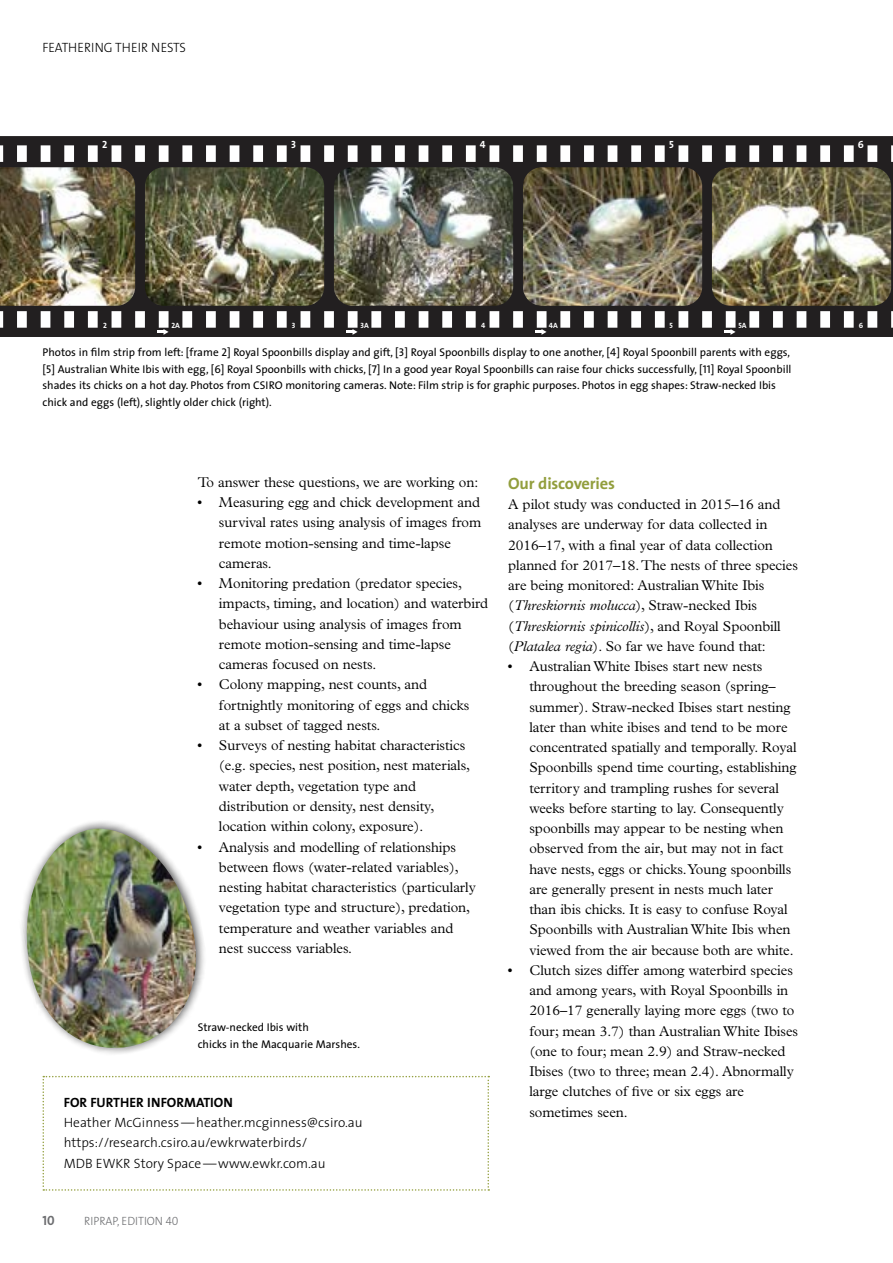
<style>
.page{position:relative;width:893px;height:1263px;background:#fff}
.page>*{position:absolute;margin:0;border:0;box-sizing:border-box;transform-origin:0 0}
.t1{font:700 16.5px "The Sans";letter-spacing:-.01em;color:#929e3d}
.t2{font:300 14.25px/20.2px "Plantin";letter-spacing:-.005em;color:#000}
.t3{font:300 13.5px/20.2px "The Sans";color:#000}
.t4{font:700 13.5px "The Sans";color:#000}
.t5{font:300 13.5px "The Sans";color:#000;scale:.95 1}
.t6{font:13.5px "The Sans Bold Caps";color:#6d6e71;scale:.95 1}
.t7{font:300 12px "The Sans";color:#6d6e71;scale:.95 1}
.t8{font:11.25px/16.5px "The Sans";color:#000}
.t9{font:10.5px "The Sans Bold Caps";color:#fff}
.t10{font:7.65px "The Sans Bold Caps";color:#fff}
.s1{font-family:"The Sans Caps"}
.s2{font-family:"The Sans Light Caps";font-weight:400}
.s3{font-style:italic}
</style>
<div class="page">
<img style="left:0;top:136px;width:893px;height:201px">
<svg style="left:157px;top:329px;width:12px;height:6px"></svg>
<svg style="left:346px;top:329px;width:12px;height:6px"></svg>
<svg style="left:535px;top:329px;width:11px;height:6px"></svg>
<svg style="left:724px;top:329px;width:11px;height:6px"></svg>
<svg style="left:43px;top:1076px;width:446px;height:115px"></svg>
<svg style="left:72px;top:821px;width:59px;height:233px"></svg>
<img style="left:21px;top:829px;width:183px;height:223px">
<p class="t5" style="left:43px;top:37px;width:152px">Feathering their nests</p>
<p class="t9" style="left:102px;top:136px;width:7px">2</p>
<p class="t9" style="left:291px;top:136px;width:6px">3</p>
<p class="t9" style="left:480px;top:136px;width:7px">4</p>
<p class="t9" style="left:669px;top:136px;width:6px">5</p>
<p class="t9" style="left:858px;top:136px;width:8px">6</p>
<p class="t10" style="left:103px;top:319px;width:5px">2</p>
<p class="t10" style="left:171px;top:319px;width:10px">2A</p>
<p class="t10" style="left:292px;top:319px;width:5px">3</p>
<p class="t10" style="left:360px;top:319px;width:10px">3A</p>
<p class="t10" style="left:481px;top:319px;width:6px">4</p>
<p class="t10" style="left:549px;top:319px;width:10px">4A</p>
<p class="t10" style="left:669px;top:319px;width:5px">5</p>
<p class="t10" style="left:738px;top:319px;width:10px">5A</p>
<p class="t10" style="left:859px;top:319px;width:6px">6</p>
<p class="t8" style="left:43px;top:344px;width:750px">Photos in film strip from left: [frame <span class="s1">2</span>] Royal Spoonbills display and gift, [<span class="s1">3</span>] Royal Spoonbills display to one another, [<span class="s1">4</span>] Royal Spoonbill parents with eggs, [<span class="s1">5</span>] Australian White Ibis with egg, [<span class="s1">6</span>] Royal Spoonbills with chicks, [<span class="s1">7</span>] In a good year Royal Spoonbills can raise four chicks successfully, [<span class="s1">11</span>] Royal Spoonbill shades its chicks on a hot day. Photos from CSIRO monitoring cameras. Note: Film strip is for graphic purposes. Photos in egg shapes: Straw-necked Ibis chick and eggs (left), slightly older chick (right).</p>
<p class="t2" style="left:198px;top:472px;width:282px">To answer these questions, we are working on:</p>
<p class="t2" style="left:219px;top:492px;width:264px;text-indent:-21px">• Measuring egg and chick development and survival rates using analysis of images from remote motion-sensing and time-lapse cameras.</p>
<p class="t2" style="left:219px;top:573px;width:271px;text-indent:-21px">• Monitoring predation (predator species, impacts, timing, and location) and waterbird behaviour using analysis of images from remote motion-sensing and time-lapse cameras focused on nests.</p>
<p class="t2" style="left:219px;top:675px;width:252px;text-indent:-21px">• Colony mapping, nest counts, and fortnightly monitoring of eggs and chicks at a subset of tagged nests.</p>
<p class="t2" style="left:219px;top:735px;width:253px;text-indent:-21px">• Surveys of nesting habitat characteristics (e.g. species, nest position, nest materials, water depth, vegetation type and distribution or density, nest density, location within colony, exposure).</p>
<p class="t2" style="left:219px;top:837px;width:258px;text-indent:-21px">• Analysis and modelling of relationships between flows (water-related variables), nesting habitat characteristics (particularly vegetation type and structure), predation, temperature and weather variables and nest success variables.</p>
<p class="t8" style="left:198px;top:1019px;width:164px">Straw-necked Ibis with<br>chicks in the Macquarie Marshes.</p>
<p class="t4" style="left:64px;top:1091px;width:171px">FOR FURTHER INFORMATION</p>
<p class="t3" style="left:64px;top:1112px;width:300px">Heather McGinness—heather.mcginness@csiro.au https://research.csiro.au/ewkrwaterbirds/<br>MDB EWKR</p>
<p class="t3" style="left:134px;top:1152px;width:193px">Story Space—www.ewkr.com.au</p>
<p class="t6" style="left:43px;top:1209px;width:14px">10</p>
<p class="t7" style="left:84px;top:1211px;width:101px">RipRap, E dition <span class="s2">40</span></p>
<p class="t1" style="left:508px;top:469px;width:108px">OUR DISCOVERIES</p>
<p class="t2" style="left:508px;top:494px;width:291px">A pilot study was conducted in 2015–16 and analyses are underway for data collected in 2016–17, with a final year of data collection planned for 2017–18. The nests of three species are being monitored: Australian White Ibis (<span class="s3">Threskiornis molucca</span>), Straw-necked Ibis (<span class="s3">Threskiornis spinicollis</span>), and Royal Spoonbill (<span class="s3">Platalea regia</span>). So far we have found that:</p>
<p class="t2" style="left:529px;top:656px;width:269px;text-indent:-21px">• Australian White Ibises start new nests throughout the breeding season (spring– summer). Straw-necked Ibises start nesting later than white ibises and tend to be more concentrated spatially and temporally. Royal Spoonbills spend time courting, establishing territory and trampling rushes for several weeks before starting to lay. Consequently spoonbills may appear to be nesting when observed from the air, but may not in fact have nests, eggs or chicks. Young spoonbills are generally present in nests much later than ibis chicks. It is easy to confuse Royal Spoonbills with Australian White Ibis when viewed from the air because both are white.</p>
<p class="t2" style="left:529px;top:960px;width:270px;text-indent:-21px">• Clutch sizes differ among waterbird species and among years, with Royal Spoonbills in 2016–17 generally laying more eggs (two to four; mean 3.7) than Australian White Ibises (one to four; mean 2.9) and Straw-necked Ibises (two to three; mean 2.4). Abnormally large clutches of five or six eggs are sometimes seen.</p>
</div>
